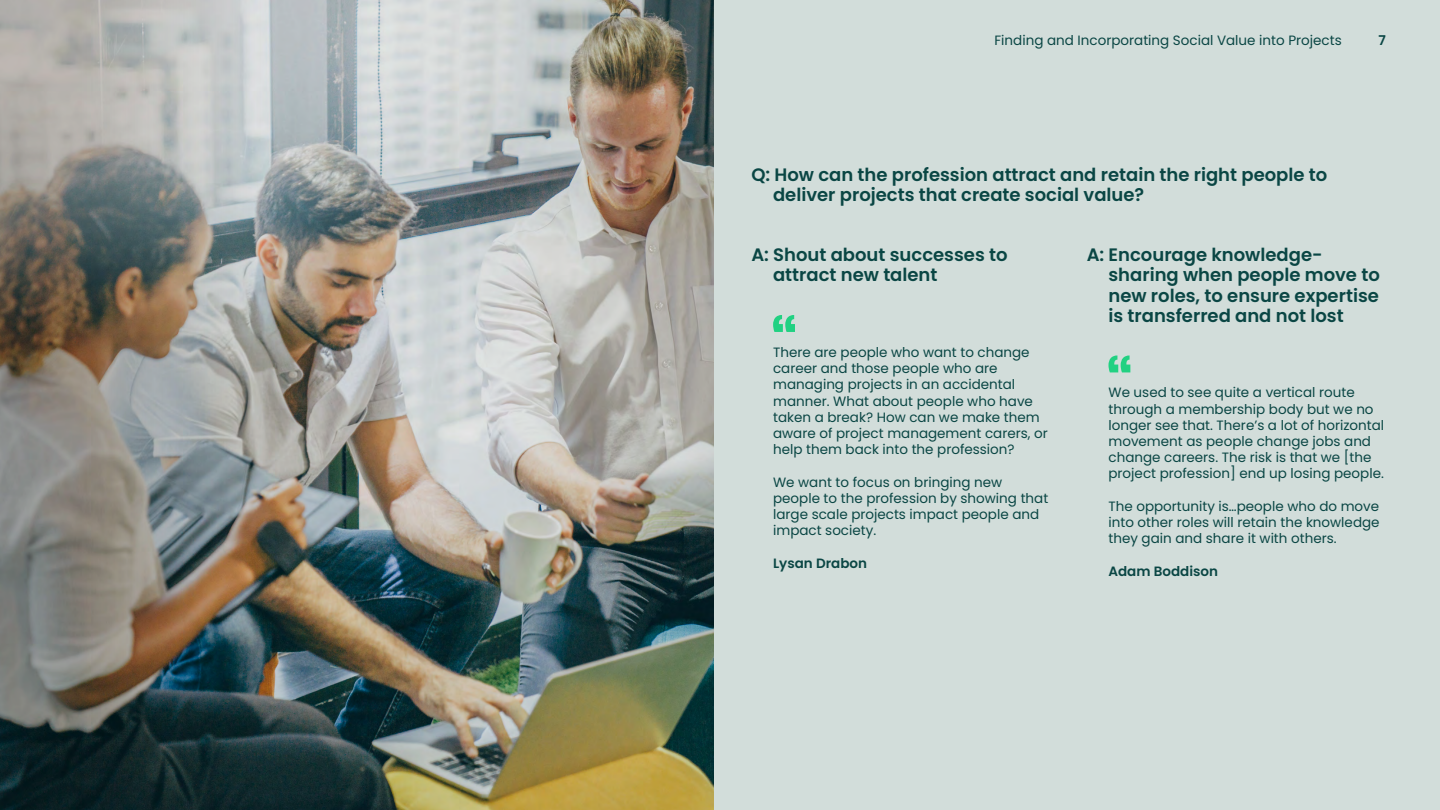
<style>
.page{position:relative;width:1440px;height:810px;background:#fff}
.page>*{position:absolute;margin:0;border:0;box-sizing:border-box;transform-origin:0 0}
.t1{font:600 18px/20.2px "Poppins";color:#0a4644}
.t2{font:13.5px/16.2px "Poppins";color:#0a4644}
.t3{font:600 13.5px "Poppins";color:#0a4644}
</style>
<div class="page">
<div style="left:714px;top:0;width:726px;height:810px;background:#d2ddda"></div>
<svg style="left:773px;top:315px;width:22px;height:17px"></svg>
<svg style="left:1108px;top:355px;width:22px;height:17px"></svg>
<img style="left:0;top:0;width:714px;height:810px">
<p class="t2" style="left:994px;top:32px;width:349px">Finding and Incorporating Social Value into Projects</p>
<p class="t3" style="left:1378px;top:32px;width:9px">7</p>
<h1 class="t1" style="left:773px;top:165px;width:556px;text-indent:-22px">Q: How can the profession attract and retain the right people to deliver projects that create social value?</h1>
<h1 class="t1" style="left:773px;top:245px;width:236px;text-indent:-22px">A: Shout about successes to attract new talent</h1>
<p class="t2" style="left:773px;top:344px;width:276px">There are people who want to change career and those people who are managing projects in an accidental manner. What about people who have taken a break? How can we make them aware of project management carers, or help them back into the profession?</p>
<p class="t2" style="left:773px;top:474px;width:277px">We want to focus on bringing new people to the profession by showing that large scale projects impact people and impact society.</p>
<p class="t3" style="left:773px;top:555px;width:95px">Lysan Drabon</p>
<h1 class="t1" style="left:1108px;top:245px;width:273px;text-indent:-22px">A: Encourage knowledge&shy;sharing when people move to new roles, to ensure expertise is transferred and not lost</h1>
<p class="t2" style="left:1108px;top:385px;width:277px">We used to see quite a vertical route through a membership body but we no longer see that. There’s a lot of horizontal movement as people change jobs and change careers. The risk is that we [the project profession] end up losing people.</p>
<p class="t2" style="left:1108px;top:498px;width:273px;text-align:justify">The opportunity is…people who do move into other roles will retain the knowledge they gain and share it with others.</p>
<p class="t3" style="left:1108px;top:563px;width:111px">Adam Boddison</p>
</div>
